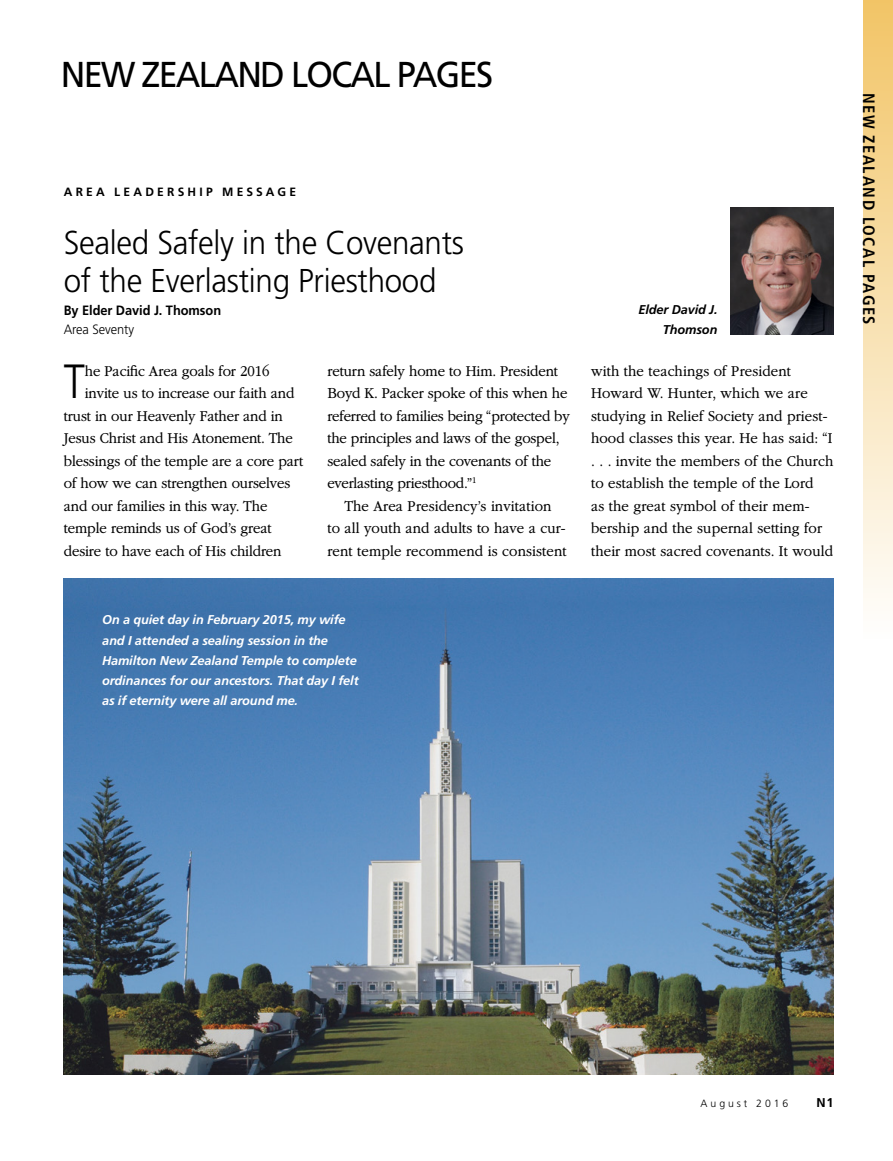
<style>
.page{position:relative;width:893px;height:1161px;background:#fff}
.page>*{position:absolute;margin:0;border:0;box-sizing:border-box;transform-origin:0 0}
.ARTCL_para_first_NEW{font:300 48px "Frutigerlds Lat";color:#000;scale:.88 1}
.ARTCL_title_Departme{font:36px "Frutigerlds Lat";letter-spacing:-.05em;color:#000;scale:.95 1}
.ARTCL_title_NEWS{font:300 33px/37.5px "Frutigerlds Lat";letter-spacing:-.01em;color:#000;scale:.95 1}
.t1{font:700 condensed 16.5px "Frutigerlds Lat";letter-spacing:.09em;color:#000}
.ARTCL_para_first_NEW-2{font:300 15.75px/22.5px "Garamondlds Lat Plus";letter-spacing:-.01em;color:#000;scale:.95 1}
.ARTCL_para_NEWS{font:300 15.75px/22.5px "Garamondlds Lat Plus";letter-spacing:.005em;color:#000;scale:.95 1}
.ARTCL-BY_para_first{font:700 13.5px "Frutigerlds Lat";letter-spacing:-.005em;color:#000;scale:.95 1}
.ARTCL-BY_para{font:300 13.5px "Frutigerlds Lat";letter-spacing:-.005em;color:#000;scale:.95 1}
.FIGimg_CAP_para_NEWS{font:italic 700 12.75px/20.2px "Frutigerlds Lat";letter-spacing:-.01em;color:#fff}
.FIGimg_CAP_para_NEWS-2{font:italic 700 12.75px/20.2px "Frutigerlds Lat";letter-spacing:-.01em;color:#000;text-align:right}
.Folio_R{font:700 12.75px "Frutigerlds Lat";color:#000}
.ARTCL_seriesTitle{font:700 12px "Frutigerlds Lat";letter-spacing:.27em;color:#000}
.Folio_R-2{font:300 10.5px "Frutigerlds Lat";letter-spacing:.28em;color:#000}
</style>
<div class="page">
<div style="left:863px;top:0;width:30px;height:639px;background:linear-gradient(to bottom,#f2c466,#fefefd)"></div>
<img style="left:730px;top:208px;width:103px;height:126px">
<img style="left:64px;top:579px;width:769px;height:495px">
<p class="ARTCL_title_Departme" style="left:61px;top:47px;width:457px">NEW ZEALAND LOCAL PAGES</p>
<p class="ARTCL_seriesTitle" style="left:64px;top:183px;width:234px">AREA LEADERSHIP MESSAGE</p>
<p class="ARTCL_title_NEWS" style="left:64px;top:223px;width:423px">Sealed Safely in the Covenants of the Everlasting Priesthood</p>
<p class="ARTCL-BY_para_first" style="left:64px;top:300px;width:167px">By Elder David J. Thomson</p>
<p class="ARTCL-BY_para" style="left:64px;top:320px;width:76px">Area Seventy</p>
<p class="ARTCL_para_first_NEW" style="left:64px;top:347px;width:25px">T</p>
<p class="ARTCL_para_first_NEW-2" style="left:85px;top:359px;width:196px">he Pacific Area goals for 2016</p>
<p class="ARTCL_para_first_NEW-2" style="left:85px;top:382px;width:222px">invite us to increase our faith and</p>
<p class="ARTCL_para_first_NEW-2" style="left:64px;top:404px;width:232px">trust in our Heavenly Father and in</p>
<p class="ARTCL_para_first_NEW-2" style="left:64px;top:427px;width:243px">Jesus Christ and His Atonement. The</p>
<p class="ARTCL_para_first_NEW-2" style="left:64px;top:449px;width:254px">blessings of the temple are a core part</p>
<p class="ARTCL_para_first_NEW-2" style="left:64px;top:472px;width:240px">of how we can strengthen ourselves</p>
<p class="ARTCL_para_first_NEW-2" style="left:64px;top:494px;width:216px">and our families in this way. The</p>
<p class="ARTCL_para_first_NEW-2" style="left:64px;top:517px;width:220px">temple reminds us of God’s great</p>
<p class="ARTCL_para_first_NEW-2" style="left:64px;top:539px;width:231px">desire to have each of His children</p>
<p class="ARTCL_para_first_NEW-2" style="left:327px;top:359px;width:257px">return safely home to Him. President Boyd K. Packer spoke of this when he referred to families being “protected by the principles and laws of the gospel, sealed safely in the covenants of the everlasting priesthood.”<sup>1</sup></p>
<p class="ARTCL_para_NEWS" style="left:327px;top:494px;width:253px;text-align:center">The Area Presidency’s invitation<br>to all youth and adults to have a cur&shy;rent temple recommend is consistent</p>
<p class="FIGimg_CAP_para_NEWS-2" style="left:638px;top:299px;width:81px">Elder David J.<br>Thomson</p>
<p class="ARTCL_para_NEWS" style="left:591px;top:359px;width:257px">with the teachings of President Howard W. Hunter, which we are studying in Relief Society and priest&shy;hood classes this year. He has said: “I . . . invite the members of the Church to establish the temple of the Lord<br>as the great symbol of their mem&shy;bership and the supernal setting for their most sacred covenants. It would</p>
<p class="FIGimg_CAP_para_NEWS" style="left:102px;top:610px;width:258px">On a quiet day in February 2015, my wife and I attended a sealing session in the Hamilton New Zealand Temple to complete ordinances for our ancestors. That day I felt as if eternity were all around me.</p>
<p class="t1" style="left:881px;top:93px;width:233px;rotate:90deg">NEW ZEALAND LOCAL PAGES</p>
<p class="Folio_R-2" style="left:701px;top:1095px;width:89px">August 2016</p>
<p class="Folio_R" style="left:816px;top:1092px;width:18px">N1</p>
</div>
